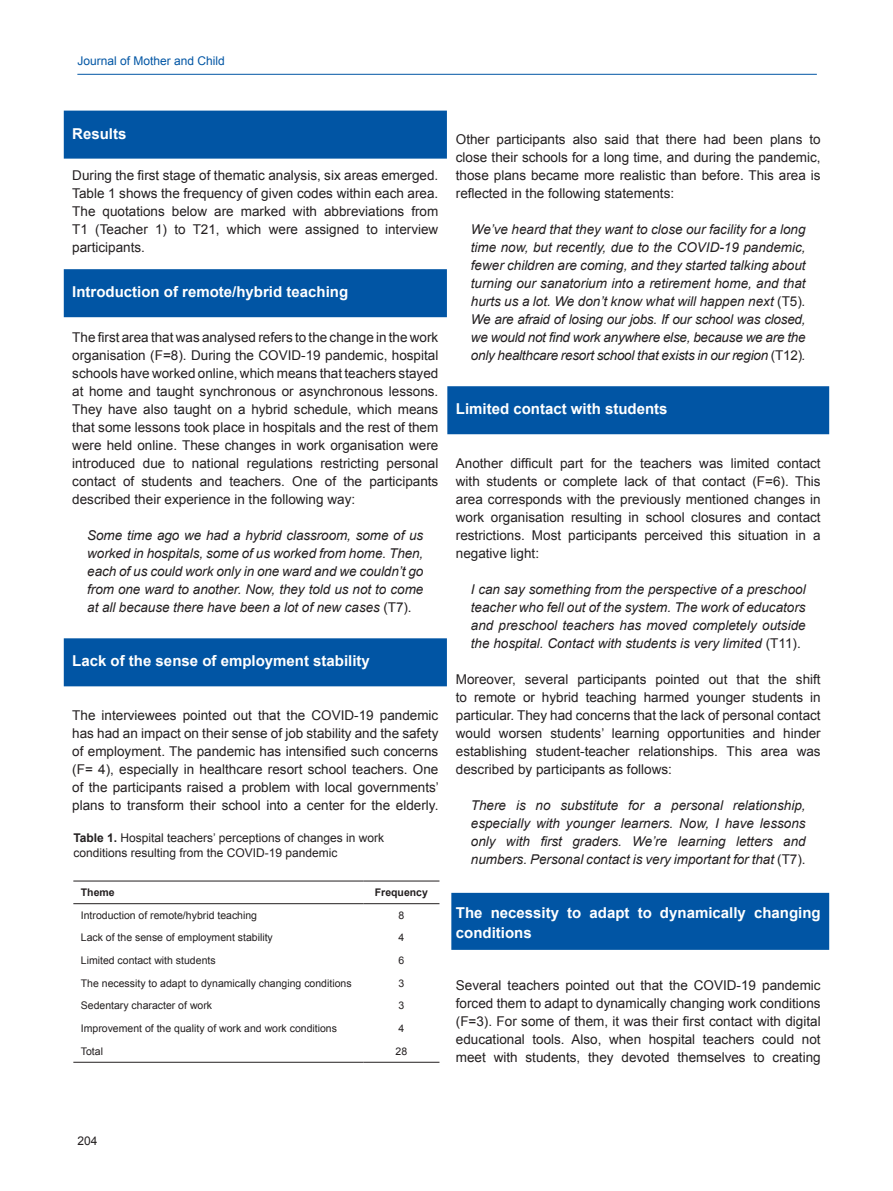
<style>
.page{position:relative;width:893px;height:1191px;background:#fff}
.page>*{position:absolute;margin:0;border:0;box-sizing:border-box;transform-origin:0 0}
._1__SUBTITLE{font:700 15px "Arial";color:#fff}
._1__SUBTITLE_copy{font:700 15px/19.5px "Arial";color:#fff}
.TEKST{font:13.5px/18px "Arial";color:#231f20;text-align:justify}
.EXT{font:italic 13.5px/18px "Arial";color:#231f20;text-align:justify}
.Table_captipn{font:12px/14.4px "Arial";color:#231f20}
.t1{font:12px "Arial";color:#0155a4}
.Table_body{font:10.5px "Arial";color:#231f20}
.Table_naglowek{font:700 10.5px "Arial";color:#231f20}
.s1{font-style:normal}
.s2{font-weight:700}
</style>
<div class="page">
<hr style="left:77px;top:74px;width:740px;height:1px;background:#0155a4">
<div style="left:64px;top:111px;width:383px;height:48px;background:#0155a4"></div>
<div style="left:64px;top:269px;width:383px;height:48px;background:#0155a4"></div>
<div style="left:64px;top:638px;width:383px;height:48px;background:#0155a4"></div>
<div style="left:447px;top:386px;width:382px;height:48px;background:#0155a4"></div>
<div style="left:451px;top:893px;width:378px;height:57px;background:#0155a4"></div>
<hr style="left:73px;top:880px;width:290px;height:1px;background:#231f20">
<hr style="left:363px;top:880px;width:76px;height:1px;background:#231f20">
<hr style="left:73px;top:903px;width:290px;height:1px;background:#231f20">
<hr style="left:363px;top:903px;width:76px;height:1px;background:#231f20">
<hr style="left:73px;top:1061px;width:290px;height:1px;background:#231f20">
<hr style="left:363px;top:1061px;width:76px;height:1px;background:#231f20">
<p class="t1" style="left:77px;top:53px;width:149px">Journal of Mother and Child</p>
<p class="_1__SUBTITLE" style="left:72px;top:123px;width:56px">Results</p>
<p class="TEKST" style="left:72px;top:166px;width:368px">During the first stage of thematic analysis, six areas emerged.<br>Table 1 shows the frequency of given codes within each area.</p>
<p class="TEKST" style="left:72px;top:202px;width:368px">The quotations below are marked with abbreviations from T1 (Teacher 1) to T21, which were assigned to interview participants.</p>
<p class="_1__SUBTITLE" style="left:72px;top:281px;width:277px">Introduction of remote/hybrid teaching</p>
<p class="TEKST" style="left:72px;top:328px;width:368px">The first area that was analysed refers to the change in the work organisation (F=8). During the COVID-19 pandemic, hospital schools have worked online, which means that teachers stayed at home and taught synchronous or asynchronous lessons.<br>They have also taught on a hybrid schedule, which means that some lessons took place in hospitals and the rest of them were held online. These changes in work organisation were introduced due to national regulations restricting personal contact of students and teachers. One of the participants described their experience in the following way:</p>
<p class="EXT" style="left:87px;top:526px;width:338px">Some time ago we had a hybrid classroom, some of us worked in hospitals, some of us worked from home. Then, each of us could work only in one ward and we couldn’t go from one ward to another. Now, they told us not to come at all because there have been a lot of new cases <span class="s1">(T7).</span></p>
<p class="_1__SUBTITLE" style="left:72px;top:650px;width:299px">Lack of the sense of employment stability</p>
<p class="TEKST" style="left:72px;top:706px;width:368px">The interviewees pointed out that the COVID-19 pandemic has had an impact on their sense of job stability and the safety of employment. The pandemic has intensified such concerns (F= 4), especially in healthcare resort school teachers. One of the participants raised a problem with local governments’ plans to transform their school into a center for the elderly.</p>
<p class="Table_captipn" style="left:73px;top:830px;width:312px"><span class="s2">Table 1.</span> Hospital teachers’ perceptions of changes in work conditions resulting from the COVID-19 pandemic</p>
<p class="Table_naglowek" style="left:81px;top:885px;width:35px">Theme</p>
<p class="Table_naglowek" style="left:375px;top:885px;width:55px">Frequency</p>
<p class="Table_body" style="left:81px;top:908px;width:178px">Introduction of remote/hybrid teaching</p>
<p class="Table_body" style="left:398px;top:908px;width:7px">8</p>
<p class="Table_body" style="left:81px;top:930px;width:194px">Lack of the sense of employment stability</p>
<p class="Table_body" style="left:398px;top:930px;width:7px">4</p>
<p class="Table_body" style="left:81px;top:953px;width:136px">Limited contact with students</p>
<p class="Table_body" style="left:398px;top:953px;width:7px">6</p>
<p class="Table_body" style="left:81px;top:976px;width:272px">The necessity to adapt to dynamically changing conditions</p>
<p class="Table_body" style="left:398px;top:976px;width:7px">3</p>
<p class="Table_body" style="left:81px;top:998px;width:133px">Sedentary character of work</p>
<p class="Table_body" style="left:398px;top:998px;width:7px">3</p>
<p class="Table_body" style="left:81px;top:1021px;width:258px">Improvement of the quality of work and work conditions</p>
<p class="Table_body" style="left:398px;top:1021px;width:7px">4</p>
<p class="Table_body" style="left:81px;top:1043px;width:24px">Total</p>
<p class="Table_body" style="left:396px;top:1043px;width:13px">28</p>
<p class="TEKST" style="left:456px;top:130px;width:366px">Other participants also said that there had been plans to close their schools for a long time, and during the pandemic, those plans became more realistic than before. This area is reflected in the following statements:</p>
<p class="EXT" style="left:471px;top:220px;width:336px">We’ve heard that they want to close our facility for a long time now, but recently, due to the COVID-19 pandemic, fewer children are coming, and they started talking about turning our sanatorium into a retirement home, and that hurts us a lot. We don’t know what will happen next <span class="s1">(T5)</span>.</p>
<p class="EXT" style="left:471px;top:310px;width:336px">We are afraid of losing our jobs. If our school was closed, we would not find work anywhere else, because we are the only healthcare resort school that exists in our region <span class="s1">(T12)</span>.</p>
<p class="_1__SUBTITLE" style="left:456px;top:398px;width:213px">Limited contact with students</p>
<p class="TEKST" style="left:456px;top:454px;width:366px">Another difficult part for the teachers was limited contact with students or complete lack of that contact (F=6). This area corresponds with the previously mentioned changes in work organisation resulting in school closures and contact restrictions. Most participants perceived this situation in a negative light:</p>
<p class="EXT" style="left:471px;top:580px;width:336px">I can say something from the perspective of a preschool teacher who fell out of the system. The work of educators and preschool teachers has moved completely outside the hospital. Contact with students is very limited <span class="s1">(T11).</span></p>
<p class="TEKST" style="left:456px;top:670px;width:366px">Moreover, several participants pointed out that the shift to remote or hybrid teaching harmed younger students in particular. They had concerns that the lack of personal contact would worsen students’ learning opportunities and hinder establishing student-teacher relationships. This area was described by participants as follows:</p>
<p class="EXT" style="left:471px;top:796px;width:336px">There is no substitute for a personal relationship, especially with younger learners. Now, I have lessons only with first graders. We’re learning letters and numbers. Personal contact is very important for that <span class="s1">(T7).</span></p>
<p class="_1__SUBTITLE_copy" style="left:456px;top:903px;width:366px">The necessity to adapt to dynamically changing conditions</p>
<p class="TEKST" style="left:456px;top:976px;width:366px">Several teachers pointed out that the COVID-19 pandemic forced them to adapt to dynamically changing work conditions (F=3). For some of them, it was their first contact with digital educational tools. Also, when hospital teachers could not meet with students, they devoted themselves to creating</p>
<p class="Table_captipn" style="left:78px;top:1133px;width:22px">204</p>
</div>
